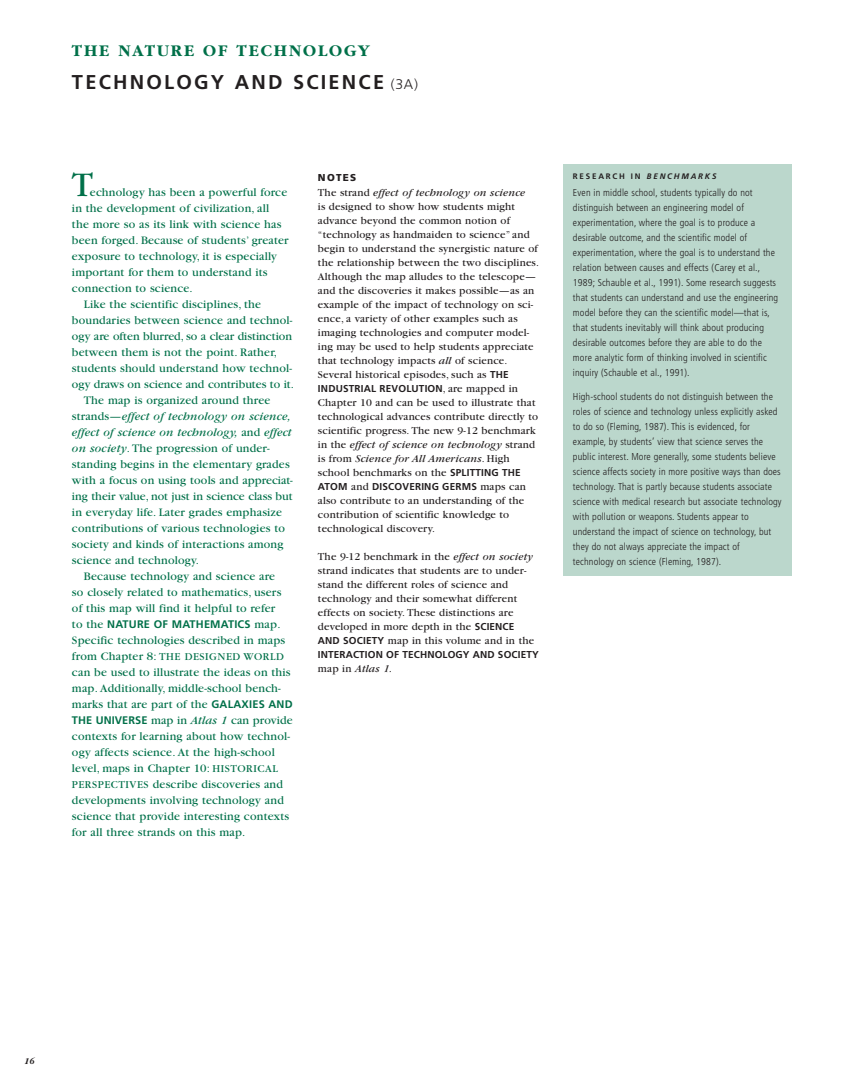
<style>
.page{position:relative;width:864px;height:1080px;background:#fff}
.page>*{position:absolute;margin:0;border:0;box-sizing:border-box;transform-origin:0 0}
.t1{font:36px "Garamond";color:#007049}
.t2{font:700 20px "Frutiger";letter-spacing:.11em;color:#231f20}
.t3{font:700 17px "Garamond";letter-spacing:.11em;color:#007049}
.t4{font:12px/16px "Garamond";letter-spacing:.015em;color:#007049}
.t5{font:italic 12px "Garamond";letter-spacing:.01em;color:#007049}
.t6{font:11px/14px "Garamond";letter-spacing:.015em;color:#231f20}
.t7{font:11px "Garamond";letter-spacing:.055em;color:#007049}
.t8{font:700 11px "Frutiger";letter-spacing:.015em;color:#007049}
.t9{font:italic 11px "Garamond";letter-spacing:.015em;color:#231f20}
.t10{font:300 condensed 10px/15px "Frutiger";letter-spacing:.015em;color:#231f20}
.t11{font:700 10px "Frutiger";letter-spacing:.015em;color:#231f20}
.t12{font:900 10px "Frutiger";letter-spacing:.12em;color:#231f20}
.t13{font:italic 700 9px "Garamond";color:#231f20}
.t14{font:700 8px "Frutiger";letter-spacing:.22em;color:#231f20}
.s1{font-weight:300;font-size:14px}
.s2{font-style:normal}
.s3{font-style:italic}
.s4{font-family:"Garamond";font-weight:400;font-size:12px}
.s5{font-size:12px}
.s6{font-family:"Frutiger";font-weight:700;font-size:11px}
.s7{font-size:11px}
.s8{font-family:"Frutiger";font-weight:700;font-size:10px}
.s9{font-family:"Garamond";font-weight:400;font-size:11px}
</style>
<div class="page">
<div style="left:564px;top:164px;width:228px;height:412px;background:#bbd7cc"></div>
<h3 class="t3" style="left:72px;top:41px;width:299px">THE NATURE OF TECHNOLOGY</h3>
<h2 class="t2" style="left:72px;top:74px;width:347px">TECHNOLOGY AND SCIENCE <span class="s1">(3A)</span></h2>
<h1 class="t1" style="left:72px;top:172px;width:23px">T</h1>
<p class="t4" style="left:90px;top:185px;width:199px">echnology has been a powerful force</p>
<p class="t4" style="left:72px;top:201px;width:199px">in the development of civilization, all</p>
<p class="t4" style="left:72px;top:217px;width:211px">the more so as its link with science has</p>
<p class="t4" style="left:72px;top:233px;width:218px">been forged. Because of students’ greater</p>
<p class="t4" style="left:72px;top:249px;width:206px">exposure to technology, it is especially</p>
<p class="t4" style="left:72px;top:265px;width:197px">important for them to understand its</p>
<p class="t4" style="left:72px;top:281px;width:122px">connection to science.</p>
<p class="t4" style="left:84px;top:297px;width:178px">Like the scientific disciplines, the</p>
<p class="t4" style="left:72px;top:313px;width:222px">boundaries between science and technol-</p>
<p class="t4" style="left:72px;top:329px;width:222px">ogy are often blurred, so a clear distinction</p>
<p class="t4" style="left:72px;top:345px;width:207px">between them is not the point. Rather,</p>
<p class="t4" style="left:72px;top:361px;width:222px">students should understand how technol-</p>
<p class="t4" style="left:72px;top:377px;width:223px">ogy draws on science and contributes to it.</p>
<p class="t4" style="left:84px;top:393px;width:188px">The map is organized around three</p>
<p class="t5" style="left:72px;top:412px;width:220px"><span class="s2">strands—</span>effect of technology on science,</p>
<p class="t5" style="left:72px;top:428px;width:221px">effect of science on technology, <span class="s2">and</span> effect</p>
<p class="t4" style="left:72px;top:441px;width:199px"><span class="s3">on society</span>. The progression of under-</p>
<p class="t4" style="left:72px;top:457px;width:219px">standing begins in the elementary grades</p>
<p class="t4" style="left:72px;top:473px;width:222px">with a focus on using tools and appreciat-</p>
<p class="t4" style="left:72px;top:489px;width:222px">ing their value, not just in science class but</p>
<p class="t4" style="left:72px;top:505px;width:212px">in everyday life. Later grades emphasize</p>
<p class="t4" style="left:72px;top:521px;width:214px">contributions of various technologies to</p>
<p class="t4" style="left:72px;top:537px;width:213px">society and kinds of interactions among</p>
<p class="t4" style="left:72px;top:553px;width:129px">science and technology.</p>
<p class="t4" style="left:84px;top:569px;width:193px">Because technology and science are</p>
<p class="t4" style="left:72px;top:585px;width:211px">so closely related to mathematics, users</p>
<p class="t4" style="left:72px;top:601px;width:205px">of this map will find it helpful to refer</p>
<p class="t8" style="left:72px;top:620px;width:210px"><span class="s4">to the</span> NATURE OF MATHEMATICS <span class="s4">map.</span></p>
<p class="t4" style="left:72px;top:633px;width:215px">Specific technologies described in maps</p>
<p class="t7" style="left:72px;top:653px;width:214px"><span class="s5">from Chapter 8:</span> THE DESIGNED WORLD</p>
<p class="t4" style="left:72px;top:665px;width:222px">can be used to illustrate the ideas on this map. Additionally, middle-school bench&shy;marks that are part of the <span class="s6">GALAXIES AND THE UNIVERSE</span> map in <span class="s3">Atlas 1</span> can provide contexts for learning about how technol&shy;ogy affects science. At the high-school level, maps in Chapter 10: <span class="s7">HISTORICAL PERSPECTIVES</span> describe discoveries and developments involving technology and science that provide interesting contexts for all three strands on this map.</p>
<p class="t12" style="left:318px;top:174px;width:40px">NOTES</p>
<p class="t6" style="left:318px;top:187px;width:223px">The strand <span class="s3">effect of technology on science<br></span>is designed to show how students might advance beyond the common notion of “technology as handmaiden to science” and begin to understand the synergistic nature of the relationship between the two disciplines.<br>Although the map alludes to the telescope— and the discoveries it makes possible—as an example of the impact of technology on sci&shy;ence, a variety of other examples such as imaging technologies and computer model&shy;ing may be used to help students appreciate that technology impacts <span class="s3">all</span> of science.<br>Several historical episodes, such as <span class="s8">THE</span></p>
<p class="t11" style="left:318px;top:385px;width:202px">INDUSTRIAL REVOLUTION<span class="s9">, are mapped in</span></p>
<p class="t6" style="left:318px;top:397px;width:222px">Chapter 10 and can be used to illustrate that technological advances contribute directly to scientific progress. The new 9-12 benchmark in the <span class="s3">effect of science on technology</span> strand is from <span class="s3">Science for All Americans</span>. High school benchmarks on the <span class="s8">SPLITTING THE</span></p>
<p class="t11" style="left:318px;top:483px;width:210px">ATOM <span class="s9">and</span> DISCOVERING GERMS <span class="s9">maps can</span></p>
<p class="t6" style="left:318px;top:495px;width:208px">also contribute to an understanding of the contribution of scientific knowledge to technological discovery.</p>
<p class="t6" style="left:318px;top:551px;width:218px">The 9-12 benchmark in the <span class="s3">effect on society </span>strand indicates that students are to under&shy;stand the different roles of science and technology and their somewhat different effects on society. These distinctions are developed in more depth in the <span class="s8">SCIENCE AND SOCIETY</span> map in this volume and in the</p>
<p class="t11" style="left:318px;top:651px;width:222px">INTERACTION OF TECHNOLOGY AND SOCIETY</p>
<p class="t9" style="left:318px;top:665px;width:76px"><span class="s2">map in</span> Atlas 1.</p>
<p class="t14" style="left:573px;top:173px;width:145px">RESEARCH IN <span class="s3">BENCHMARKS</span></p>
<p class="t10" style="left:573px;top:186px;width:207px">Even in middle school, students typically do not distinguish between an engineering model of experimentation, where the goal is to produce a desirable outcome, and the scientific model of experimentation, where the goal is to understand the relation between causes and effects (Carey et al., 1989; Schauble et al., 1991). Some research suggests that students can understand and use the engineering model before they can the scientific model—that is, that students inevitably will think about producing desirable outcomes before they are able to do the more analytic form of thinking involved in scientific inquiry (Schauble et al., 1991).</p>
<p class="t10" style="left:573px;top:390px;width:210px">High-school students do not distinguish between the roles of science and technology unless explicitly asked to do so (Fleming, 1987). This is evidenced, for example, by students’ view that science serves the public interest. More generally, some students believe science affects society in more positive ways than does technology. That is partly because students associate science with medical research but associate technology with pollution or weapons. Students appear to understand the impact of science on technology, but they do not always appreciate the impact of technology on science (Fleming, 1987).</p>
<p class="t13" style="left:24px;top:1056px;width:12px">16</p>
</div>
